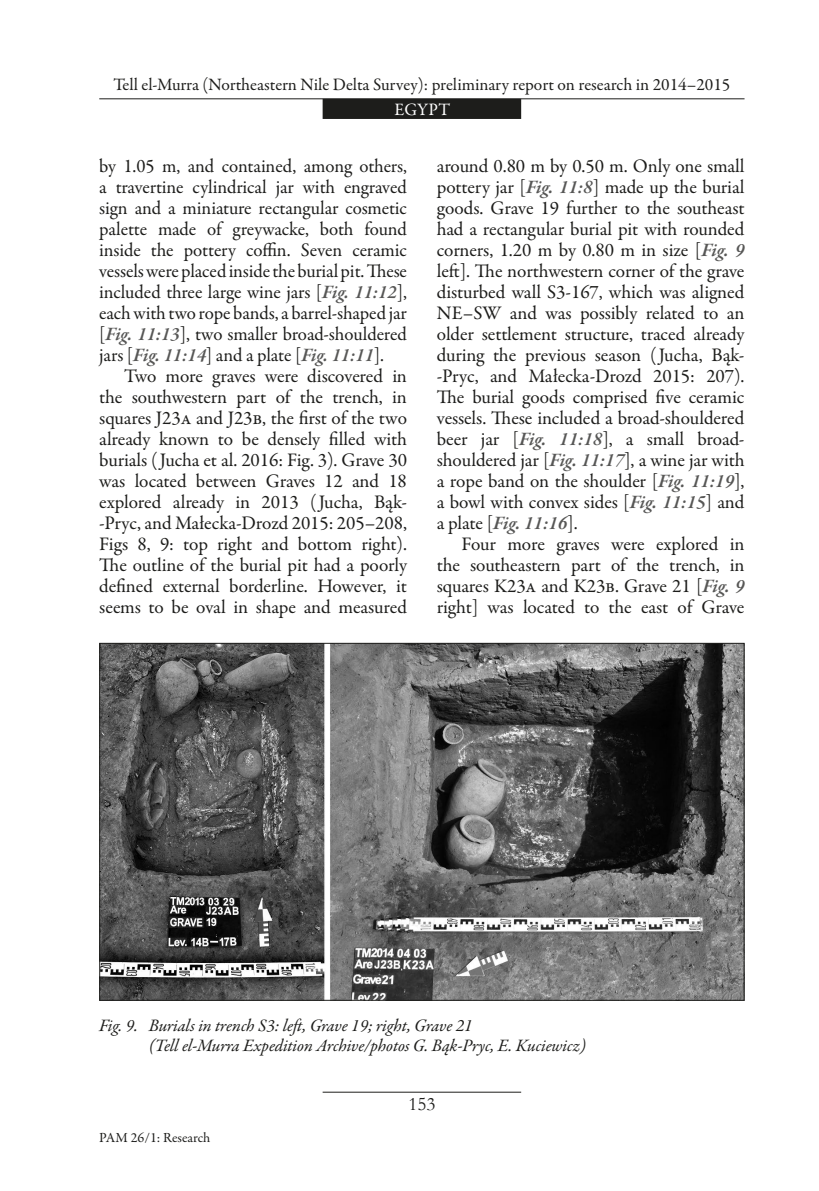
<style>
.page{position:relative;width:819px;height:1191px;background:#fff}
.page>*{position:absolute;margin:0;border:0;box-sizing:border-box;transform-origin:0 0}
.t1{font:19.25px/21px "Garamond Premr Pro";letter-spacing:-.005em;color:#1d1d1b;text-align:justify}
.t2{font:19.25px "Garamond";color:#1d1d1b}
.t3{font:italic 17.5px/20.1px "Garamond Premr Pro";letter-spacing:-.01em;color:#1d1d1b}
.t4{font:17.5px "Garamond Premr Pro";color:#1d1d1b}
.t5{font:17.5px "Garamond Premr Pro";letter-spacing:.015em;color:#fff}
.t6{font:14px "Garamond Premr Pro";color:#1d1d1b}
.s1{font-weight:600;font-style:italic;color:#575756}
</style>
<div class="page">
<hr style="left:99px;top:98px;width:645px;height:1px;background:#1d1d1b">
<div style="left:322px;top:99px;width:199px;height:20px;background:#1d1d1b"></div>
<hr style="left:322px;top:1091px;width:199px;height:1px;background:#1d1d1b">
<img style="left:101px;top:645px;width:641px;height:353px">
<p class="t4" style="left:113px;top:74px;width:618px">Tell el-Murra (Northeastern Nile Delta Survey): preliminary report on research in 2014–2015</p>
<p class="t5" style="left:394px;top:99px;width:57px">EGYPT</p>
<p class="t1" style="left:99px;top:156px;width:309px">by 1.05 m, and contained, among others, a travertine cylindrical jar with engraved sign and a miniature rectangular cosmetic palette made of greywacke, both found inside the pottery coffin. Seven ceramic vessels were placed inside the burial pit. These included three large wine jars [<span class="s1">Fig. 11:12</span>], each with two rope bands, a barrel-shaped jar [<span class="s1">Fig. 11:13</span>], two smaller broad-shouldered jars [<span class="s1">Fig. 11:14</span>] and a plate [<span class="s1">Fig. 11:11</span>].</p>
<p class="t1" style="left:99px;top:366px;width:309px;text-indent:25px">Two more graves were discovered in the southwestern part of the trench, in squares J23a and J23b, the first of the two already known to be densely filled with burials (Jucha et al. 2016: Fig. 3). Grave 30 was located between Graves 12 and 18 explored already in 2013 (Jucha, Bąk--Pryc, and Małecka-Drozd 2015: 205–208, Figs 8, 9: top right and bottom right).<br>The outline of the burial pit had a poorly defined external borderline. However, it seems to be oval in shape and measured</p>
<p class="t1" style="left:437px;top:156px;width:309px">around 0.80 m by 0.50 m. Only one small pottery jar [<span class="s1">Fig. 11:8</span>] made up the burial goods. Grave 19 further to the southeast had a rectangular burial pit with rounded corners, 1.20 m by 0.80 m in size [<span class="s1">Fig. 9 </span>left]. The northwestern corner of the grave disturbed wall S3-167, which was aligned NE–SW and was possibly related to an older settlement structure, traced already during the previous season ( Jucha, Bąk--Pryc, and Małecka-Drozd 2015: 207).<br>The burial goods comprised five ceramic vessels. These included a broad-shouldered beer jar [<span class="s1">Fig. 11:18</span>], a small broad&shy;shouldered jar [<span class="s1">Fig. 11:17</span>], a wine jar with a rope band on the shoulder [<span class="s1">Fig. 11:19</span>], a bowl with convex sides [<span class="s1">Fig. 11:15</span>] and a plate [<span class="s1">Fig. 11:16</span>].</p>
<p class="t1" style="left:437px;top:534px;width:309px;text-indent:25px">Four more graves were explored in the southeastern part of the trench, in squares K23a and K23b. Grave 21 [<span class="s1">Fig. 9 </span>right] was located to the east of Grave</p>
<p class="t3" style="left:149px;top:1016px;width:439px;text-indent:-50px">Fig. 9. Burials in trench S3: left, Grave 19; right, Grave 21<br>(Tell el-Murra Expedition Archive/photos G. Bąk-Pryc, E. Kuciewicz)</p>
<p class="t6" style="left:99px;top:1128px;width:113px">PAM 26/1: Research</p>
<p class="t2" style="left:408px;top:1090px;width:29px">153</p>
</div>
